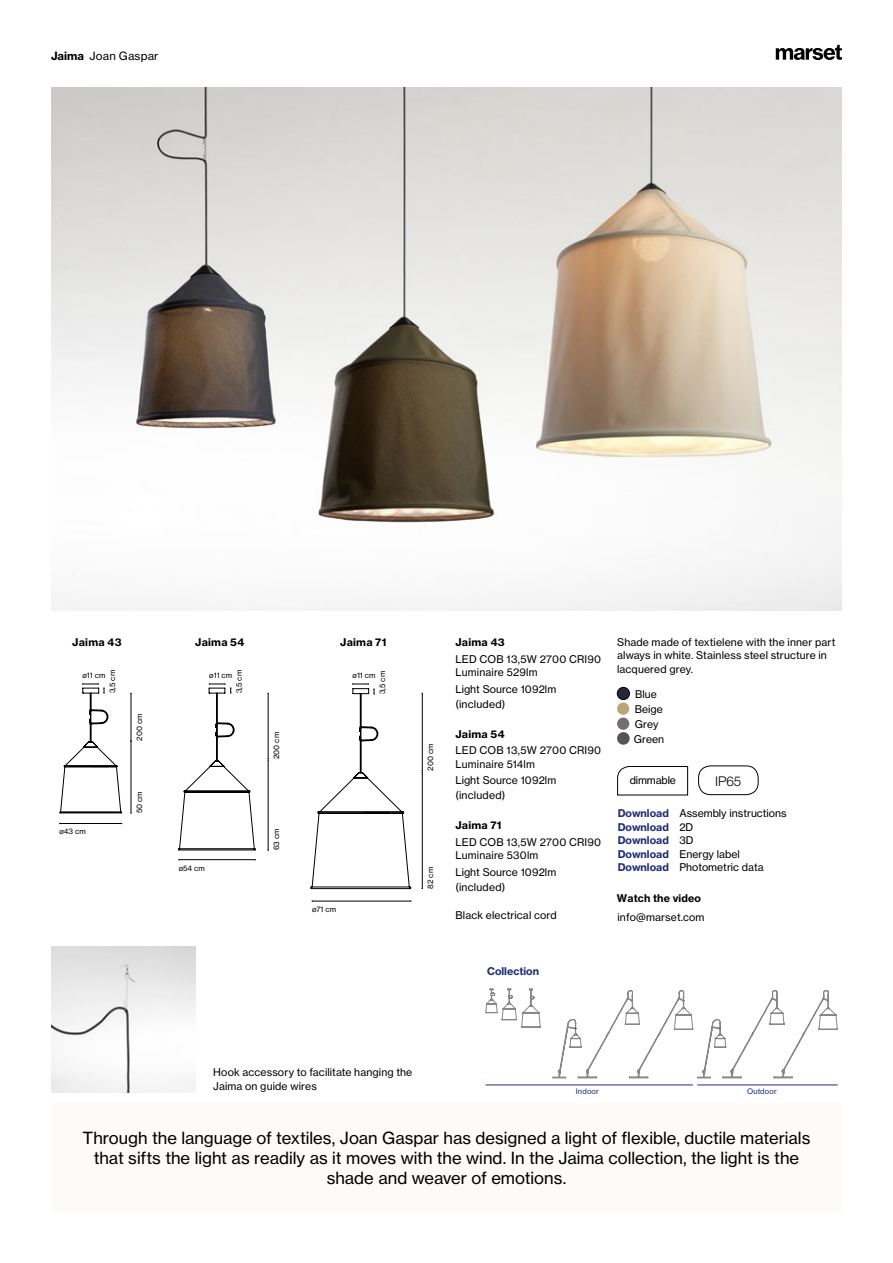
<style>
.page{position:relative;width:893px;height:1263px;background:#fff}
.page>*{position:absolute;margin:0;border:0;box-sizing:border-box;transform-origin:0 0}
.t1{font:16.5px/20.2px "N Haas Grotesk TX Pro 55 Rg";color:#000;text-align:center}
.t2{font:300 13.5px "Helvetica Neue LT Std";color:#000}
.t3{font:11.25px "N Haas Grotesk TX Pro 55 Rg";letter-spacing:.02em;color:#000}
.t4{font:10.5px/13.5px "N Haas Grotesk TX Pro 55 Rg";letter-spacing:.01em;color:#000}
.t5{font:10.5px "N Haas Grotesk TX Pro 75 Bd";letter-spacing:.02em;color:#000}
.t6{font:10.5px/13.5px "N Haas Grotesk TX Pro 75 Bd";color:#202d76}
.t7{font:10.5px "N Haas Grotesk TX Pro 55 Rg";letter-spacing:-.01em;color:#000}
.t8{font:7.5px "N Haas Grotesk TX Pro 55 Rg";color:#000}
.t9{font:7.5px "N Haas Grotesk TX Pro 55 Rg";letter-spacing:.02em;color:#202d76}
.s1{font-family:"N Haas Grotesk TX Pro 75 Bd"}
.s2{font-family:"N Haas Grotesk TX Pro 75 Bd";color:#202d76}
.s3{font-family:"N Haas Grotesk TX Pro 55 Rg";color:#000}
</style>
<div class="page">
<img style="left:51px;top:88px;width:790px;height:522px">
<svg style="left:776px;top:45px;width:66px;height:15px"></svg>
<div style="left:51px;top:1104px;width:790px;height:108px;background:#fcfbfa"></div>
<svg style="left:60px;top:688px;width:351px;height:201px"></svg>
<hr style="left:60px;top:823px;width:62px;height:1px;background:#000">
<hr style="left:131px;top:741px;width:1px;height:72px;background:#000">
<hr style="left:131px;top:693px;width:1px;height:48px;background:#000">
<svg style="left:59px;top:683px;width:63px;height:130px"></svg>
<svg style="left:209px;top:683px;width:22px;height:11px"></svg>
<svg style="left:352px;top:683px;width:23px;height:12px"></svg>
<hr style="left:179px;top:859px;width:76px;height:1px;background:#000">
<hr style="left:312px;top:901px;width:99px;height:1px;background:#000">
<hr style="left:268px;top:760px;width:1px;height:90px;background:#000">
<hr style="left:268px;top:693px;width:1px;height:66px;background:#000">
<hr style="left:422px;top:772px;width:1px;height:116px;background:#000">
<hr style="left:422px;top:693px;width:1px;height:77px;background:#000">
<svg style="left:617px;top:766px;width:71px;height:30px"></svg>
<div style="left:617px;top:732px;width:13px;height:13px;background:#565453;border-radius:50%"></div>
<div style="left:617px;top:687px;width:12px;height:13px;background:#25283d;border-radius:50%"></div>
<div style="left:617px;top:687px;width:13px;height:13px;border:1px solid #000;border-radius:50%"></div>
<div style="left:617px;top:702px;width:12px;height:13px;background:#bca477;border-radius:50%"></div>
<div style="left:617px;top:717px;width:12px;height:13px;background:#746e72;border-radius:50%"></div>
<img style="left:51px;top:946px;width:144px;height:147px">
<div style="left:698px;top:765px;width:60px;height:30px;border:1px solid #000;border-radius:12px"></div>
<svg style="left:485px;top:988px;width:56px;height:39px"></svg>
<hr style="left:697px;top:1085px;width:141px;height:1px;background:#202d76">
<svg style="left:553px;top:990px;width:285px;height:89px"></svg>
<hr style="left:486px;top:1085px;width:207px;height:1px;background:#202d76">
<p class="t3" style="left:51px;top:49px;width:109px"><span class="s1">Jaima</span> Joan Gaspar</p>
<p class="t5" style="left:72px;top:635px;width:51px">Jaima 43</p>
<p class="t5" style="left:195px;top:635px;width:51px">Jaima 54</p>
<p class="t5" style="left:340px;top:635px;width:48px">Jaima 71</p>
<p class="t8" style="left:83px;top:671px;width:24px">ø11 cm</p>
<p class="t8" style="left:234px;top:693px;width:25px;rotate:-90deg">3,5 cm</p>
<p class="t8" style="left:108px;top:693px;width:25px;rotate:-90deg">3,5 cm</p>
<p class="t8" style="left:209px;top:671px;width:24px">ø11 cm</p>
<p class="t8" style="left:378px;top:694px;width:25px;rotate:-90deg">3,5 cm</p>
<p class="t8" style="left:353px;top:671px;width:24px">ø11 cm</p>
<p class="t8" style="left:60px;top:827px;width:28px">ø43 cm</p>
<p class="t8" style="left:135px;top:741px;width:29px;rotate:-90deg">200 cm</p>
<p class="t8" style="left:135px;top:813px;width:24px;rotate:-90deg">50 cm</p>
<p class="t8" style="left:179px;top:863px;width:28px">ø54 cm</p>
<p class="t8" style="left:272px;top:759px;width:29px;rotate:-90deg">200 cm</p>
<p class="t8" style="left:272px;top:850px;width:23px;rotate:-90deg">63 cm</p>
<p class="t8" style="left:312px;top:905px;width:26px">ø71 cm</p>
<p class="t8" style="left:426px;top:771px;width:29px;rotate:-90deg">200 cm</p>
<p class="t8" style="left:426px;top:889px;width:23px;rotate:-90deg">82 cm</p>
<p class="t5" style="left:455px;top:635px;width:51px">Jaima 43</p>
<p class="t4" style="left:455px;top:652px;width:147px">LED COB 13,5W 2700 CRI90<br>Luminaire 529lm</p>
<p class="t4" style="left:455px;top:681px;width:102px;line-height:15px">Light Source 1092lm (included)</p>
<p class="t5" style="left:455px;top:727px;width:51px">Jaima 54</p>
<p class="t4" style="left:455px;top:743px;width:147px">LED COB 13,5W 2700 CRI90<br>Luminaire 514lm</p>
<p class="t4" style="left:455px;top:773px;width:102px;line-height:15px">Light Source 1092lm (included)</p>
<p class="t5" style="left:455px;top:818px;width:48px">Jaima 71</p>
<p class="t4" style="left:455px;top:835px;width:147px">LED COB 13,5W 2700 CRI90<br>Luminaire 530lm</p>
<p class="t4" style="left:455px;top:864px;width:102px;line-height:15px">Light Source 1092lm (included)</p>
<p class="t4" style="left:455px;top:908px;width:103px">Black electrical cord</p>
<p class="t4" style="left:617px;top:635px;width:220px">Shade made of textielene with the inner part always in white. Stainless steel structure in lacquered grey.</p>
<p class="t4" style="left:634px;top:686px;width:32px;line-height:15px">Blue<br>Beige<br>Grey<br>Green</p>
<p class="t7" style="left:630px;top:774px;width:48px">dimmable</p>
<p class="t2" style="left:715px;top:773px;width:27px">IP65</p>
<p class="t4" style="left:618px;top:807px;width:170px"><span class="s2">Download</span> Assembly instructions</p>
<p class="t6" style="left:618px;top:820px;width:77px">Download <span class="s3">2D<br></span>Download <span class="s3">3D</span></p>
<p class="t4" style="left:618px;top:847px;width:148px"><span class="s2">Download</span> Energy label<br><span class="s2">Download</span> Photometric data</p>
<p class="t5" style="left:617px;top:892px;width:86px">Watch the video</p>
<p class="t4" style="left:618px;top:910px;width:88px">info@marset.com</p>
<p class="t6" style="left:487px;top:964px;width:53px">Collection</p>
<p class="t4" style="left:213px;top:1066px;width:201px">Hook accessory to facilitate hanging the<br>Jaima on guide wires</p>
<p class="t9" style="left:576px;top:1086px;width:25px">Indoor</p>
<p class="t9" style="left:747px;top:1086px;width:31px">Outdoor</p>
<h1 class="t1" style="left:82px;top:1127px;width:729px">Through the language of textiles, Joan Gaspar has designed a light of flexible, ductile materials that sifts the light as readily as it moves with the wind. In the Jaima collection, the light is the shade and weaver of emotions.</h1>
</div>
